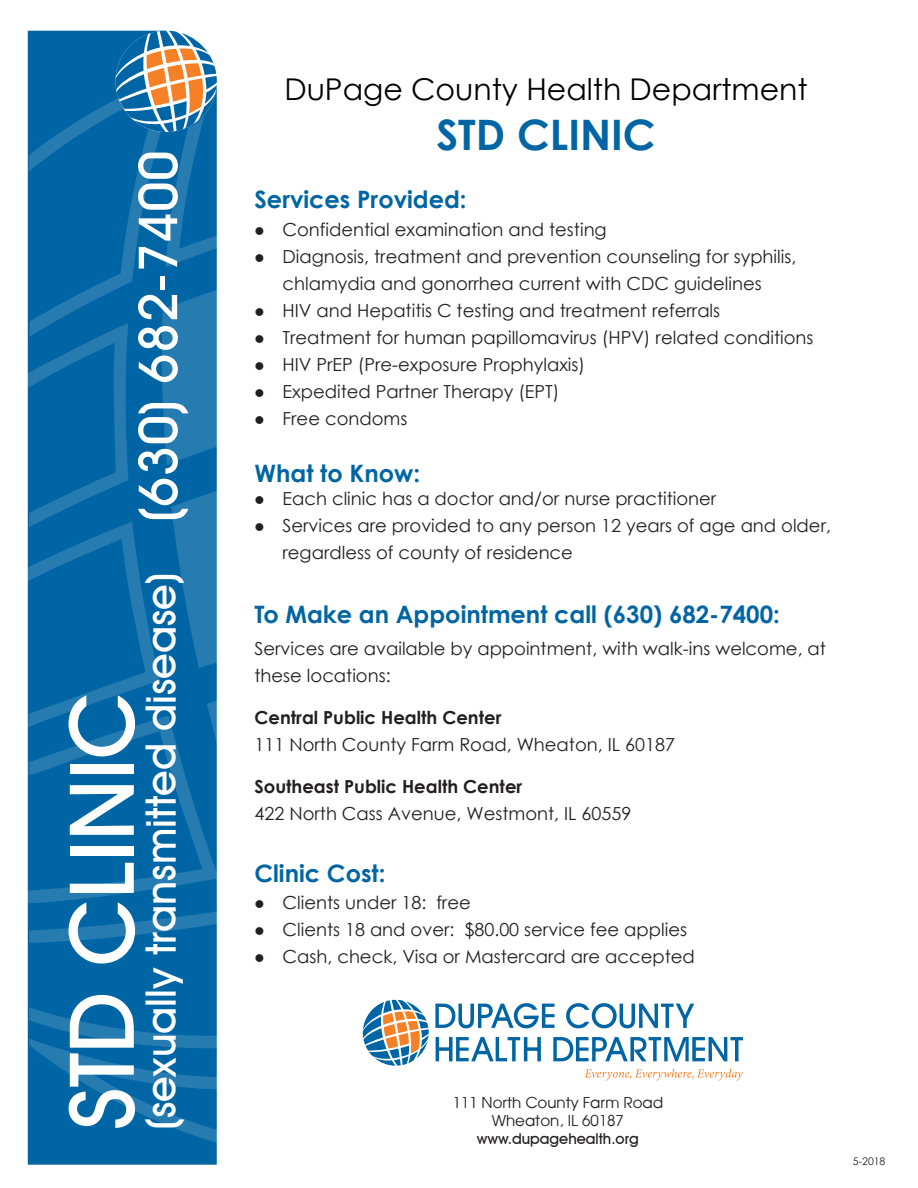
<style>
.page{position:relative;width:918px;height:1188px;background:#fff}
.page>*{position:absolute;margin:0;border:0;box-sizing:border-box;transform-origin:0 0}
.t1{font:500 90px "Avant Garde IT Cby BT";color:#fff}
.t2{font:500 42px "Avant Garde IT Cby BT";color:#fff}
.t3{font:700 42px "Century Gothic";color:#0065a4}
.t4{font:30px "Century Gothic";color:#010101}
.t5{font:700 24px "Century Gothic";color:#0065a4}
.t6{font:18px/27px "Century Gothic";color:#231f20}
.t7{font:700 18px "Century Gothic";color:#231f20}
.t8{font:15px/18px "Avalon";color:#231f20;text-align:center}
.t9{font:500 15px "Avant Garde IT Cby BT";color:#231f20}
.t10{font:10.5px "Century Gothic";color:#231f20}
.s1{font-size:54px}
</style>
<div class="page">
<div style="left:28px;top:903px;width:189px;height:262px;background:#0065a4"></div>
<svg style="left:29px;top:911px;width:188px;height:32px;background:#0f6da9"></svg>
<svg style="left:29px;top:1007px;width:188px;height:136px;background:#0a6aa7"></svg>
<svg style="left:27px;top:31px;width:190px;height:872px;background:#116da7"></svg>
<svg style="left:363px;top:1000px;width:66px;height:66px"></svg>
<svg style="left:585px;top:1069px;width:158px;height:12px"></svg>
<svg style="left:435px;top:1003px;width:119px;height:25px"></svg>
<svg style="left:566px;top:1003px;width:128px;height:25px"></svg>
<svg style="left:436px;top:1037px;width:105px;height:24px"></svg>
<svg style="left:553px;top:1037px;width:190px;height:24px"></svg>
<h2 class="t2" style="left:135px;top:1130px;width:981px;rotate:-90deg">(sexually transmitted disease) <span class="s1">(630) 682-7400</span></h2>
<h1 class="t1" style="left:47px;top:1130px;width:440px;rotate:-90deg">STD CLINIC</h1>
<h3 class="t4" style="left:284px;top:68px;width:525px">DuPage County Health Department</h3>
<h2 class="t3" style="left:436px;top:102px;width:221px">STD CLINIC</h2>
<h3 class="t5" style="left:255px;top:181px;width:214px">Services Provided:</h3>
<p class="t6" style="left:255px;top:216px;width:354px">● Confidential examination and testing</p>
<p class="t6" style="left:255px;top:243px;width:543px;text-align:center">● Diagnosis, treatment and prevention counseling for syphilis, chlamydia and gonorrhea current with CDC guidelines</p>
<p class="t6" style="left:255px;top:297px;width:467px">● HIV and Hepatitis C testing and treatment referrals</p>
<p class="t6" style="left:255px;top:324px;width:561px">● Treatment for human papillomavirus (HPV) related conditions</p>
<p class="t6" style="left:255px;top:351px;width:332px">● HIV PrEP (Pre-exposure Prophylaxis)</p>
<p class="t6" style="left:255px;top:378px;width:307px">● Expedited Partner Therapy (EPT)</p>
<p class="t6" style="left:255px;top:405px;width:154px">● Free condoms</p>
<h3 class="t5" style="left:255px;top:455px;width:167px">What to Know:</h3>
<p class="t6" style="left:255px;top:485px;width:463px">● Each clinic has a doctor and/or nurse practitioner</p>
<p class="t6" style="left:282px;top:512px;width:550px;text-indent:-28px">● Services are provided to any person 12 years of age and older, regardless of county of residence</p>
<h3 class="t5" style="left:255px;top:596px;width:527px">To Make an Appointment call (630) 682-7400:</h3>
<p class="t6" style="left:254px;top:635px;width:573px">Services are available by appointment, with walk-ins welcome, at these locations:</p>
<p class="t7" style="left:254px;top:704px;width:248px">Central Public Health Center</p>
<p class="t6" style="left:254px;top:731px;width:422px">111 North County Farm Road, Wheaton, IL 60187</p>
<p class="t7" style="left:254px;top:773px;width:269px">Southeast Public Health Center</p>
<p class="t6" style="left:254px;top:800px;width:378px">422 North Cass Avenue, Westmont, IL 60559</p>
<h3 class="t5" style="left:255px;top:855px;width:133px">Clinic Cost:</h3>
<p class="t6" style="left:255px;top:889px;width:218px">● Clients under 18: free</p>
<p class="t6" style="left:255px;top:916px;width:434px">● Clients 18 and over: $80.00 service fee applies</p>
<p class="t6" style="left:255px;top:943px;width:442px">● Cash, check, Visa or Mastercard are accepted</p>
<p class="t8" style="left:452px;top:1093px;width:212px">111 North County Farm Road<br>Wheaton, IL 60187</p>
<p class="t9" style="left:477px;top:1129px;width:163px">www.dupagehealth.org</p>
<p class="t10" style="left:853px;top:1154px;width:34px">5-2018</p>
</div>
